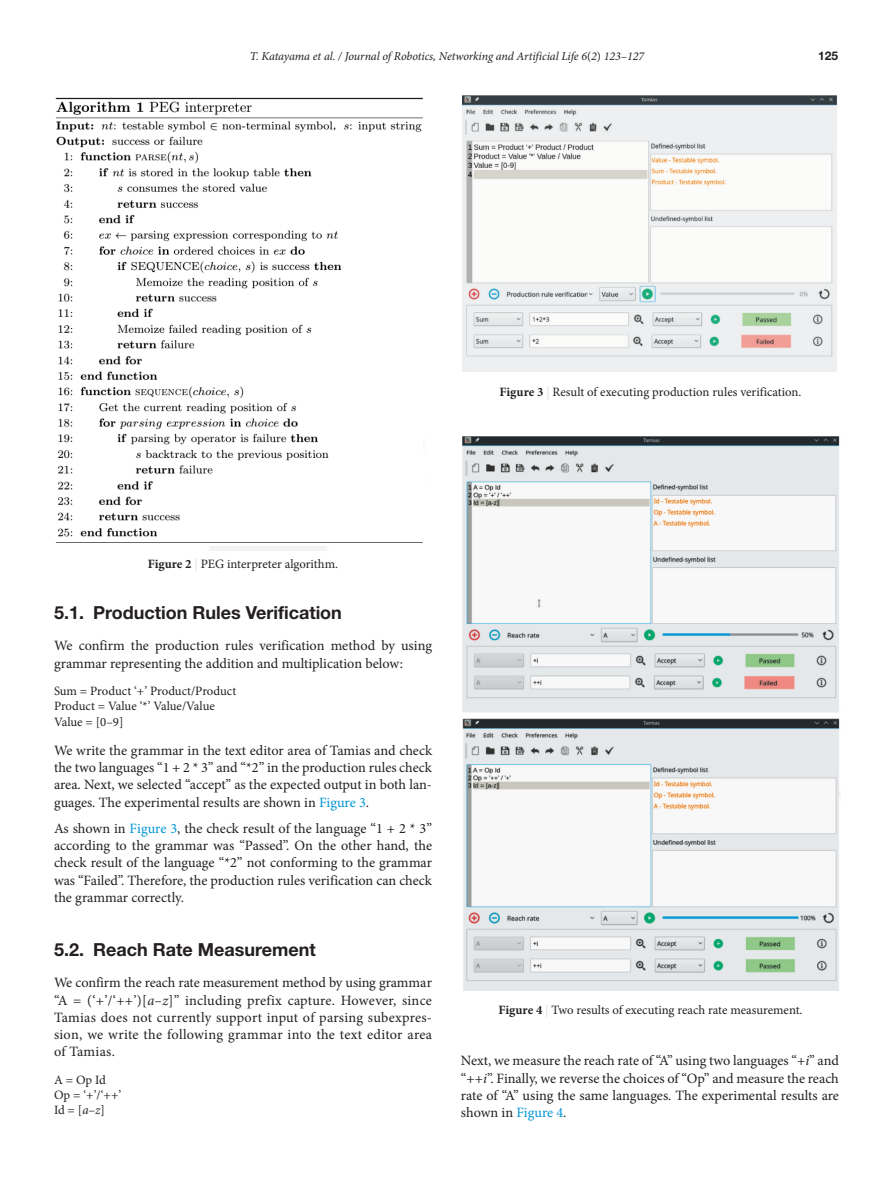
<style>
.page{position:relative;width:893px;height:1191px;background:#fff}
.page>*{position:absolute;margin:0;border:0;box-sizing:border-box;transform-origin:0 0}
.head-2{font:700 18px "Helvetica Neue LT Std";color:#231f20}
.para-2{font:14.25px/17.2px "Minion Pro";color:#231f20;text-align:justify}
.para-1{font:14.25px/17.2px "Minion Pro";color:#231f20}
.figure-caption{font:12.75px "Minion Pro";color:#231f20}
.table-body{font:12.75px "Minion Pro";letter-spacing:-.005em;color:#231f20}
.RRH{font:italic 12px "Minion Pro";letter-spacing:-.01em;color:#231f20}
.RRH-2{font:700 12px "Helvetica Neue LT Std";color:#231f20}
.s1{font-style:normal}
.s2{font-weight:700}
.s3{color:#dcdddf}
.s4{color:#0095d5}
.s5{font-style:italic}
</style>
<div class="page">
<img style="left:462px;top:95px;width:376px;height:276px">
<img style="left:462px;top:436px;width:378px;height:554px">
<img style="left:55px;top:97px;width:368px;height:454px">
<p class="RRH" style="left:250px;top:48px;width:396px">T. Katayama et al. / Journal of Robotics, Networking and Artificial Life 6<span class="s1">(</span>2<span class="s1">)</span> 123–127</p>
<p class="RRH-2" style="left:818px;top:49px;width:22px">125</p>
<p class="figure-caption" style="left:500px;top:383px;width:303px"><span class="s2">Figure 3</span> <span class="s3">|</span> Result of executing production rules verification.</p>
<p class="figure-caption" style="left:148px;top:555px;width:192px"><span class="s2">Figure 2</span> <span class="s3">|</span> PEG interpreter algorithm.</p>
<p class="head-2" style="left:54px;top:601px;width:289px">5.1. Production Rules Verification</p>
<p class="para-1" style="left:54px;top:637px;width:380px">We confirm the production rules verification method by using grammar representing the addition and multiplication below:</p>
<p class="table-body" style="left:54px;top:682px;width:184px">Sum = Product ‘+’ Product/Product</p>
<p class="table-body" style="left:54px;top:697px;width:162px">Product = Value ‘*’ Value/Value</p>
<p class="table-body" style="left:54px;top:713px;width:71px">Value = [0–9]</p>
<p class="para-2" style="left:54px;top:741px;width:380px">We write the grammar in the text editor area of Tamias and check the two languages “1 + 2 * 3” and “*2” in the production rules check area. Next, we selected “accept” as the expected output in both lan&shy;guages. The experimental results are shown in <span class="s4">Figure 3</span>.</p>
<p class="para-2" style="left:54px;top:819px;width:380px">As shown in <span class="s4">Figure 3</span>, the check result of the language “1 + 2 * 3” according to the grammar was “Passed”. On the other hand, the check result of the language “*2” not conforming to the grammar was “Failed”. Therefore, the production rules verification can check the grammar correctly.</p>
<p class="head-2" style="left:54px;top:938px;width:263px">5.2. Reach Rate Measurement</p>
<p class="para-1" style="left:54px;top:974px;width:380px;text-align:justify">We confirm the reach rate measurement method by using grammar “A = (‘+’/‘++’)[<span class="s5">a</span>–<span class="s5">z</span>]” including prefix capture. However, since Tamias does not currently support input of parsing subexpres&shy;sion, we write the following grammar into the text editor area of Tamias.</p>
<p class="table-body" style="left:54px;top:1071px;width:53px">A = Op Id</p>
<p class="table-body" style="left:54px;top:1086px;width:69px">Op = ‘+’/‘++’</p>
<p class="table-body" style="left:54px;top:1101px;width:52px">Id = [<span class="s5">a</span>–<span class="s5">z</span>]</p>
<p class="figure-caption" style="left:498px;top:1001px;width:306px"><span class="s2">Figure 4</span> <span class="s3">|</span> Two results of executing reach rate measurement.</p>
<p class="para-2" style="left:461px;top:1052px;width:380px">Next, we measure the reach rate of “A” using two languages “+<span class="s5">i</span>” and “++<span class="s5">i</span>”. Finally, we reverse the choices of “Op” and measure the reach rate of “A” using the same languages. The experimental results are shown in <span class="s4">Figure 4</span>.</p>
</div>
